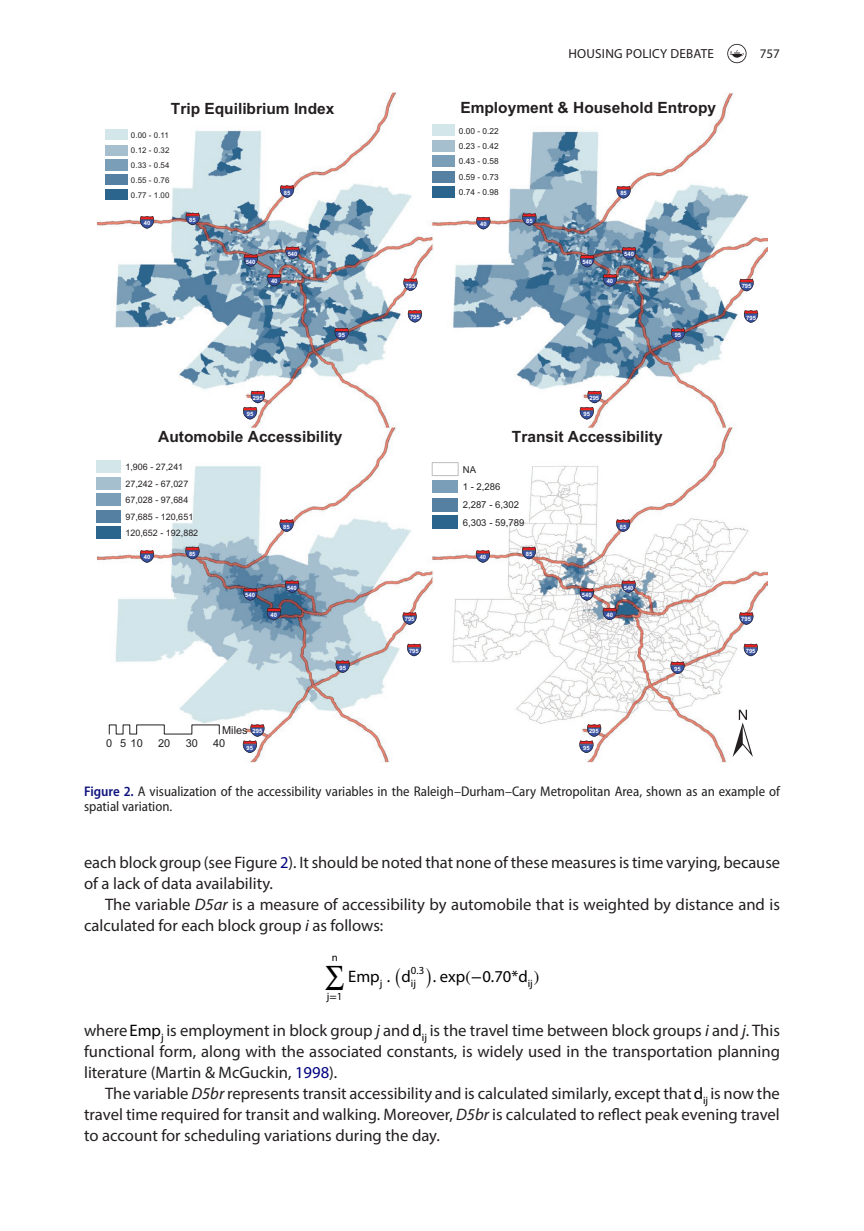
<style>
.page{position:relative;width:864px;height:1231px;background:#fff}
.page>*{position:absolute;margin:0;border:0;box-sizing:border-box;transform-origin:0 0}
.t1{font:16.62px/21px "Myriad Pro";color:#231f20}
.t2{font:16.62px "Myriad Pro";color:#000}
.t3{font:16.62px "STIX Math Extensions";color:#000}
.t4{font:700 15.4px "Arial";color:#231f20}
.t5{font:semi-condensed 14px/15.8px "Myriad Pro";color:#231f20}
.t6{font:13.12px "Myriad Pro";letter-spacing:.02em;color:#231f20}
.t7{font:11.03px "Arial";color:#231f20}
.t8{font:10.85px/12.8px "Myriad Pro";color:#000}
.t9{font:9.45px/17.7px "Arial";color:#231f20}
.t10{font:8.92px/16.6px "Arial";letter-spacing:.01em;color:#231f20}
.t11{font:8.4px/15.4px "Arial";letter-spacing:.005em;color:#231f20;text-align:justify}
.t12{font:7.88px/14.9px "Arial";letter-spacing:.005em;color:#231f20;text-align:justify}
.t13{font:700 5.95px "Arial";letter-spacing:-.005em;color:#fff}
.s1{font-weight:600;color:#10147e}
.s2{color:#000080}
.s3{font-style:italic}
.s4{font-family:"STIX Math"}
.s5{color:#000}
</style>
<div class="page">
<svg style="left:727px;top:44px;width:19px;height:19px"></svg>
<img style="left:97px;top:93px;width:670px;height:669px">
<svg style="left:267px;top:274px;width:14px;height:12px"></svg>
<svg style="left:334px;top:328px;width:14px;height:12px"></svg>
<svg style="left:280px;top:185px;width:14px;height:13px"></svg>
<svg style="left:285px;top:246px;width:14px;height:13px"></svg>
<svg style="left:407px;top:310px;width:15px;height:12px"></svg>
<svg style="left:140px;top:216px;width:14px;height:12px"></svg>
<svg style="left:243px;top:390px;width:22px;height:29px"></svg>
<svg style="left:185px;top:212px;width:15px;height:13px"></svg>
<svg style="left:243px;top:254px;width:15px;height:13px"></svg>
<svg style="left:403px;top:278px;width:14px;height:13px"></svg>
<svg style="left:602px;top:274px;width:14px;height:12px"></svg>
<svg style="left:670px;top:328px;width:14px;height:13px"></svg>
<svg style="left:616px;top:186px;width:14px;height:12px"></svg>
<svg style="left:621px;top:247px;width:15px;height:12px"></svg>
<svg style="left:743px;top:310px;width:14px;height:13px"></svg>
<svg style="left:476px;top:217px;width:14px;height:12px"></svg>
<svg style="left:579px;top:390px;width:22px;height:29px"></svg>
<svg style="left:522px;top:213px;width:14px;height:13px"></svg>
<svg style="left:580px;top:255px;width:14px;height:12px"></svg>
<svg style="left:739px;top:278px;width:14px;height:13px"></svg>
<svg style="left:267px;top:607px;width:14px;height:13px"></svg>
<svg style="left:335px;top:660px;width:14px;height:12px"></svg>
<svg style="left:279px;top:519px;width:14px;height:13px"></svg>
<svg style="left:285px;top:580px;width:14px;height:13px"></svg>
<svg style="left:407px;top:643px;width:14px;height:13px"></svg>
<svg style="left:140px;top:550px;width:14px;height:12px"></svg>
<svg style="left:243px;top:724px;width:21px;height:29px"></svg>
<svg style="left:185px;top:546px;width:14px;height:13px"></svg>
<svg style="left:243px;top:588px;width:14px;height:12px"></svg>
<svg style="left:402px;top:612px;width:14px;height:12px"></svg>
<svg style="left:602px;top:607px;width:14px;height:13px"></svg>
<svg style="left:670px;top:661px;width:14px;height:13px"></svg>
<svg style="left:615px;top:519px;width:15px;height:13px"></svg>
<svg style="left:621px;top:580px;width:14px;height:13px"></svg>
<svg style="left:743px;top:643px;width:14px;height:13px"></svg>
<svg style="left:475px;top:550px;width:15px;height:12px"></svg>
<svg style="left:579px;top:724px;width:22px;height:29px"></svg>
<svg style="left:521px;top:546px;width:15px;height:13px"></svg>
<svg style="left:579px;top:588px;width:14px;height:12px"></svg>
<svg style="left:739px;top:612px;width:14px;height:12px"></svg>
<svg style="left:732px;top:709px;width:20px;height:48px"></svg>
<svg style="left:108px;top:724px;width:112px;height:10px"></svg>
<div style="left:105px;top:129px;width:22px;height:11px;background:#d3e6ea"></div>
<div style="left:105px;top:144px;width:22px;height:11px;background:#a5bfce"></div>
<div style="left:105px;top:159px;width:22px;height:11px;background:#7a9eb7"></div>
<div style="left:105px;top:174px;width:22px;height:11px;background:#5580a2"></div>
<div style="left:105px;top:189px;width:22px;height:11px;background:#2b658d"></div>
<div style="left:432px;top:125px;width:22px;height:11px;background:#d3e6ea"></div>
<div style="left:432px;top:140px;width:22px;height:11px;background:#a5bfce"></div>
<div style="left:432px;top:155px;width:22px;height:12px;background:#7a9eb7"></div>
<div style="left:432px;top:171px;width:22px;height:11px;background:#5580a2"></div>
<div style="left:432px;top:186px;width:22px;height:12px;background:#2b658d"></div>
<div style="left:97px;top:460px;width:24px;height:12px;background:#d3e6ea"></div>
<div style="left:97px;top:477px;width:24px;height:12px;background:#a5bfce"></div>
<div style="left:97px;top:493px;width:24px;height:12px;background:#7a9eb7"></div>
<div style="left:97px;top:510px;width:24px;height:12px;background:#5580a2"></div>
<div style="left:97px;top:526px;width:24px;height:13px;background:#2b658d"></div>
<div style="left:431px;top:462px;width:27px;height:14px;border:1px solid #bcbdc0"></div>
<div style="left:432px;top:480px;width:26px;height:13px;background:#7a9eb7"></div>
<div style="left:432px;top:498px;width:26px;height:13px;background:#5580a2"></div>
<div style="left:432px;top:515px;width:26px;height:13px;background:#2b658d"></div>
<p class="t4" style="left:171px;top:98px;width:165px">Trip Equilibrium Index</p>
<p class="t6" style="left:568px;top:45px;width:27px">Housing</p>
<p class="t6" style="left:625px;top:45px;width:24px">Policy</p>
<p class="t6" style="left:670px;top:45px;width:16px">Debate</p>
<p class="t6" style="left:759px;top:45px;width:22px">757</p>
<p class="t4" style="left:460px;top:97px;width:257px">Employment &amp; Household Entropy</p>
<p class="t12" style="left:131px;top:128px;width:40px">0.00 - 0.11<br>0.12 - 0.32<br>0.33 - 0.54<br>0.55 - 0.76<br>0.77 - 1.00</p>
<p class="t11" style="left:459px;top:123px;width:41px">0.00 - 0.22<br>0.23 - 0.42<br>0.43 - 0.58<br>0.59 - 0.73<br>0.74 - 0.98</p>
<p class="t13" style="left:284px;top:188px;width:8px">85</p>
<p class="t13" style="left:620px;top:189px;width:8px">85</p>
<p class="t13" style="left:144px;top:219px;width:8px">40</p>
<p class="t13" style="left:189px;top:215px;width:8px">85</p>
<p class="t13" style="left:480px;top:220px;width:8px">40</p>
<p class="t13" style="left:526px;top:216px;width:8px">85</p>
<p class="t13" style="left:287px;top:249px;width:11px">540</p>
<p class="t13" style="left:624px;top:250px;width:11px">540</p>
<p class="t13" style="left:245px;top:257px;width:11px">540</p>
<p class="t13" style="left:582px;top:258px;width:11px">540</p>
<p class="t13" style="left:271px;top:277px;width:8px">40</p>
<p class="t13" style="left:405px;top:281px;width:11px">795</p>
<p class="t13" style="left:606px;top:277px;width:8px">40</p>
<p class="t13" style="left:410px;top:313px;width:11px">795</p>
<p class="t13" style="left:338px;top:331px;width:8px">95</p>
<p class="t13" style="left:674px;top:331px;width:8px">95</p>
<p class="t13" style="left:253px;top:393px;width:11px">295</p>
<p class="t13" style="left:589px;top:394px;width:11px">295</p>
<p class="t13" style="left:247px;top:410px;width:8px">95</p>
<p class="t13" style="left:583px;top:410px;width:8px">95</p>
<p class="t4" style="left:158px;top:426px;width:186px">Automobile Accessibility</p>
<p class="t4" style="left:511px;top:426px;width:152px">Transit Accessibility</p>
<p class="t10" style="left:125px;top:458px;width:74px">1,906 - 27,241<br>27,242 - 67,027<br>67,028 - 97,684<br>97,685 - 120,651<br>120,652 - 192,882</p>
<p class="t13" style="left:283px;top:522px;width:8px">85</p>
<p class="t9" style="left:462px;top:460px;width:63px">NA<br>1 - 2,286<br>2,287 - 6,302<br>6,303 - 59,789</p>
<p class="t13" style="left:619px;top:522px;width:8px">85</p>
<p class="t13" style="left:144px;top:553px;width:8px">40</p>
<p class="t13" style="left:189px;top:549px;width:8px">85</p>
<p class="t13" style="left:479px;top:553px;width:8px">40</p>
<p class="t13" style="left:525px;top:549px;width:8px">85</p>
<p class="t13" style="left:287px;top:583px;width:11px">540</p>
<p class="t13" style="left:623px;top:583px;width:11px">540</p>
<p class="t13" style="left:245px;top:591px;width:11px">540</p>
<p class="t13" style="left:581px;top:591px;width:11px">540</p>
<p class="t13" style="left:270px;top:610px;width:8px">40</p>
<p class="t13" style="left:404px;top:615px;width:11px">795</p>
<p class="t13" style="left:606px;top:610px;width:8px">40</p>
<p class="t13" style="left:409px;top:646px;width:11px">795</p>
<p class="t13" style="left:339px;top:663px;width:8px">95</p>
<p class="t13" style="left:674px;top:664px;width:8px">95</p>
<p class="t7" style="left:222px;top:723px;width:27px">Miles</p>
<p class="t13" style="left:252px;top:727px;width:11px">295</p>
<p class="t13" style="left:589px;top:727px;width:11px">295</p>
<p class="t7" style="left:106px;top:735px;width:8px">0</p>
<p class="t7" style="left:130px;top:735px;width:8px">1</p>
<p class="t7" style="left:120px;top:735px;width:24px">5 0</p>
<p class="t7" style="left:158px;top:735px;width:14px">20</p>
<p class="t7" style="left:186px;top:735px;width:14px">30</p>
<p class="t7" style="left:213px;top:735px;width:14px">40</p>
<p class="t13" style="left:246px;top:743px;width:8px">95</p>
<p class="t13" style="left:583px;top:743px;width:8px">95</p>
<p class="t13" style="left:741px;top:282px;width:11px">795</p>
<p class="t13" style="left:745px;top:313px;width:11px">795</p>
<p class="t13" style="left:741px;top:615px;width:11px">795</p>
<p class="t13" style="left:745px;top:646px;width:11px">795</p>
<p class="t5" style="left:84px;top:783px;width:697px"><span class="s1">Figure 2.</span> A visualization of the accessibility variables in the Raleigh–Durham–Cary Metropolitan Area, shown as an example of spatial variation.</p>
<p class="t1" style="left:84px;top:851px;width:697px">each block group (see Figure <span class="s2">2</span>). It should be noted that none of these measures is time varying, because of a lack of data availability.</p>
<p class="t1" style="left:84px;top:893px;width:697px;text-indent:21px">The variable <span class="s3">D5ar</span> is a measure of accessibility by automobile that is weighted by distance and is calculated for each block group <span class="s3">i</span> as follows:</p>
<p class="t3" style="left:324px;top:951px;width:23px">∑<sup>n</sup></p>
<p class="t8" style="left:327px;top:991px;width:17px">j<span class="s4">=</span>1</p>
<p class="t2" style="left:348px;top:969px;width:43px">Emp<sub>j</sub> .</p>
<p class="t3" style="left:393px;top:953px;width:9px">(</p>
<p class="t2" style="left:401px;top:969px;width:11px">d</p>
<p class="t8" style="left:411px;top:965px;width:15px">0.3 ij</p>
<p class="t3" style="left:425px;top:953px;width:9px">)</p>
<p class="t2" style="left:433px;top:969px;width:108px">. exp<span class="s4">(−</span>0.70*d<sub>ij</sub><span class="s4">)</span></p>
<p class="t1" style="left:84px;top:1019px;width:697px;text-align:justify">where <span class="s5">Emp</span><sub>j</sub> is employment in block group <span class="s3">j</span> and <span class="s5">d</span><sub>ij</sub> is the travel time between block groups <span class="s3">i</span> and <span class="s3">j</span>. This functional form, along with the associated constants, is widely used in the transportation planning literature (Martin &amp; McGuckin, <span class="s2">1998</span>).</p>
<p class="t1" style="left:84px;top:1082px;width:697px;text-align:justify;text-indent:21px">The variable <span class="s3">D5br</span> represents transit accessibility and is calculated similarly, except that <span class="s5">d</span><sub>ij</sub> is now the travel time required for transit and walking. Moreover, <span class="s3">D5br</span> is calculated to reflect peak evening travel to account for scheduling variations during the day.</p>
</div>
